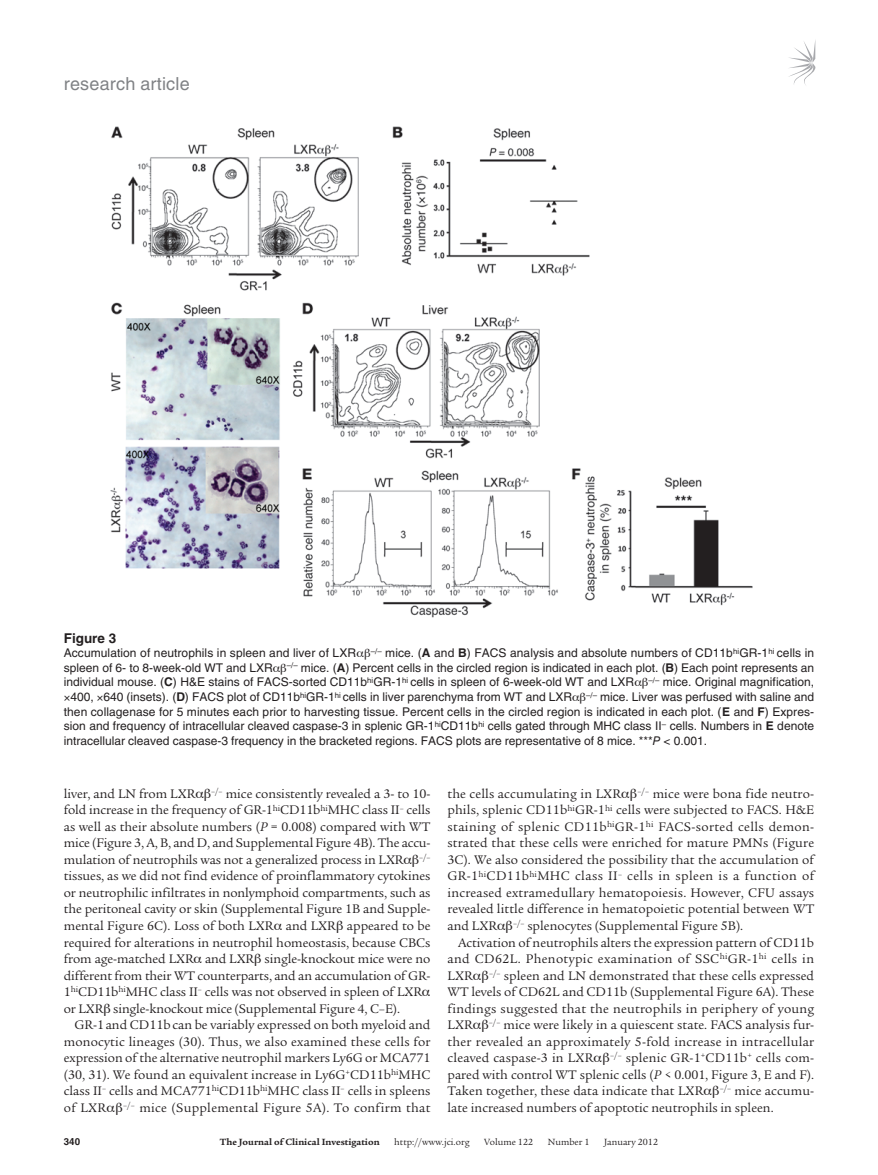
<style>
.page{position:relative;width:878px;height:1175px;background:#fff}
.page>*{position:absolute;margin:0;border:0;box-sizing:border-box;transform-origin:0 0}
.t1{font:18px "Helvetica LT Std";letter-spacing:.01em;color:#808285}
.t2{font:13.5px/16.5px "Legacy Serif Std";letter-spacing:-.005em;color:#231f20;text-align:justify}
.t3{font:700 13.5px "Helvetica LT Std";color:#231f20}
.t4{font:12px "Helvetica LT Std";color:#231f20}
.t5{font:9.75px "Legacy Serif Std";color:#231f20}
.t6{font:700 9.75px "Legacy Serif Std";color:#231f20}
.t7{font:700 9.75px "Helvetica LT Std";color:#231f20}
.s1{font-weight:700}
.s2{font-style:italic}
</style>
<div class="page">
<svg style="left:789px;top:42px;width:26px;height:43px"></svg>
<img style="left:110px;top:126px;width:643px;height:492px">
<h1 class="t1" style="left:64px;top:73px;width:127px">research article</h1>
<p class="t3" style="left:64px;top:629px;width:54px">Figure 3</p>
<p class="t4" style="left:64px;top:646px;width:751px">Accumulation of neutrophils in spleen and liver of LXR <sup>–/–</sup> mice. (<span class="s1">A</span> and <span class="s1">B</span>) FACS analysis and absolute numbers of CD11b<sup>hi</sup>GR-1<sup>hi</sup> cells in</p>
<p class="t4" style="left:64px;top:660px;width:752px">spleen of 6- to 8-week-old WT and LXR <sup>–/–</sup> mice. (<span class="s1">A</span>) Percent cells in the circled region is indicated in each plot. (<span class="s1">B</span>) Each point represents an</p>
<p class="t4" style="left:64px;top:675px;width:751px">individual mouse. (<span class="s1">C</span>) H&amp;E stains of FACS-sorted CD11b<sup>hi</sup>GR-1<sup>hi</sup> cells in spleen of 6-week-old WT and LXR <sup>–/–</sup> mice. Original magnification,</p>
<p class="t4" style="left:70px;top:690px;width:745px">400, 640 (insets). (<span class="s1">D</span>) FACS plot of CD11b<sup>hi</sup>GR-1<sup>hi</sup> cells in liver parenchyma from WT and LXR <sup>–/–</sup> mice. Liver was perfused with saline and</p>
<p class="t4" style="left:64px;top:704px;width:751px">then collagenase for 5 minutes each prior to harvesting tissue. Percent cells in the circled region is indicated in each plot. (<span class="s1">E</span> and <span class="s1">F</span>) Expres-</p>
<p class="t4" style="left:64px;top:719px;width:751px">sion and frequency of intracellular cleaved caspase-3 in splenic GR-1<sup>hi</sup>CD11b<sup>hi</sup> cells gated through MHC class II<sup>–</sup> cells. Numbers in <span class="s1">E</span> denote</p>
<p class="t4" style="left:64px;top:733px;width:644px">intracellular cleaved caspase-3 frequency in the bracketed regions. FACS plots are representative of 8 mice. ***<span class="s2">P</span> &lt; 0.001.</p>
<p class="t2" style="left:64px;top:785px;width:368px;text-align:left">liver, and LN from LXR <sup>–/–</sup> mice consistently revealed a 3- to 10- fold increase in the frequency of GR-1<sup>hi</sup>CD11b<sup>hi</sup>MHC class II<sup>–</sup> cells as well as their absolute numbers (<span class="s2">P</span> = 0.008) compared with WT mice (Figure 3, A, B, and D, and Supplemental Figure 4B). The accu&shy;mulation of neutrophils was not a generalized process in LXR <sup>–/– </sup>tissues, as we did not find evidence of proinflammatory cytokines or neutrophilic infiltrates in nonlymphoid compartments, such as the peritoneal cavity or skin (Supplemental Figure 1B and Supple&shy;mental Figure 6C). Loss of both LXR and LXR appeared to be required for alterations in neutrophil homeostasis, because CBCs from age-matched LXR and LXR single-knockout mice were no different from their WT counterparts, and an accumulation of GR-1<sup>hi</sup>CD11b<sup>hi</sup>MHC class II<sup>–</sup> cells was not observed in spleen of LXR or LXR single-knockout mice (Supplemental Figure 4, C–E).</p>
<p class="t2" style="left:64px;top:1016px;width:368px;text-indent:11px">GR-1and CD11bcan be variably expressed on both myeloid and monocytic lineages (30). Thus, we also examined these cells for expression of the alternative neutrophil markers Ly6G or MCA771 (30, 31). We found an equivalent increase in Ly6G<sup>+</sup>CD11b<sup>hi</sup>MHC class II<sup>–</sup> cells and MCA771<sup>hi</sup>CD11b<sup>hi</sup>MHC class II<sup>–</sup> cells in spleens of LXR <sup>–/–</sup> mice (Supplemental Figure 5A). To confirm that</p>
<p class="t2" style="left:447px;top:785px;width:368px">the cells accumulating in LXR <sup>–/–</sup> mice were bona fide neutro&shy;phils, splenic CD11b<sup>hi</sup>GR-1<sup>hi</sup> cells were subjected to FACS. H&amp;E staining of splenic CD11b<sup>hi</sup>GR-1<sup>hi</sup> FACS-sorted cells demon&shy;strated that these cells were enriched for mature PMNs (Figure 3C). We also considered the possibility that the accumulation of GR-1<sup>hi</sup>CD11b<sup>hi</sup>MHC class II<sup>–</sup> cells in spleen is a function of increased extramedullary hematopoiesis. However, CFU assays revealed little difference in hematopoietic potential between WT and LXR <sup>–/–</sup> splenocytes (Supplemental Figure 5B).</p>
<p class="t2" style="left:447px;top:934px;width:368px;text-indent:11px">Activation of neutrophils alters the expression pattern of CD11b and CD62L. Phenotypic examination of SSC<sup>hi</sup>GR-1<sup>hi</sup> cells in LXR <sup>–/–</sup> spleen and LN demonstrated that these cells expressed WT levels of CD62L and CD11b (Supplemental Figure 6A). These findings suggested that the neutrophils in periphery of young LXR <sup>–/–</sup> mice were likely in a quiescent state. FACS analysis fur&shy;ther revealed an approximately 5-fold increase in intracellular cleaved caspase-3 in LXR <sup>–/–</sup> splenic GR-1<sup>+</sup>CD11b<sup>+</sup> cells com&shy;pared with control WT splenic cells (<span class="s2">P</span> &lt; 0.001, Figure 3, E and F).<br>Taken together, these data indicate that LXR <sup>–/–</sup> mice accumu&shy;late increased numbers of apoptotic neutrophils in spleen.</p>
<p class="t7" style="left:64px;top:1135px;width:18px">340</p>
<p class="t6" style="left:220px;top:1135px;width:161px">The Journal of Clinical Investigation</p>
<p class="t5" style="left:394px;top:1136px;width:77px">http://www.jci.org</p>
<p class="t5" style="left:484px;top:1136px;width:50px">Volume 122</p>
<p class="t5" style="left:548px;top:1136px;width:43px">Number 1</p>
<p class="t5" style="left:604px;top:1136px;width:55px">January 2012</p>
</div>
